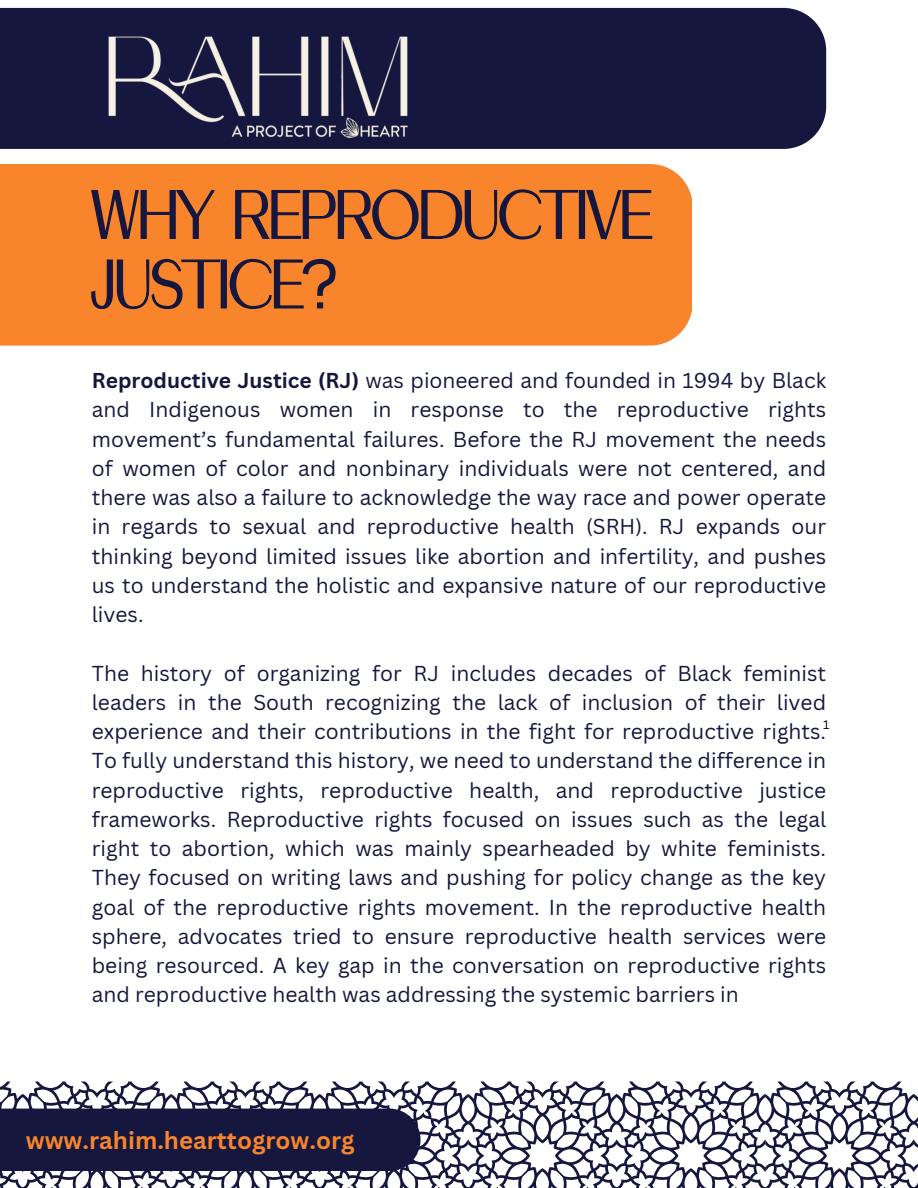
<style>
.page{position:relative;width:918px;height:1188px;background:#fff}
.page>*{position:absolute;margin:0;border:0;box-sizing:border-box;transform-origin:0 0}
.t1{font:66.9px/69.6px "Celine Sans";color:#16173e}
.t2{font:700 24px "Canva Sans";color:#f8842b}
.t3{font:21px/29.2px "Canva Sans";color:#16173e;text-align:justify}
.t4{font:12px "Canva Sans";color:#000}
.s1{font-weight:700}
</style>
<div class="page">
<div style="left:0;top:164px;width:692px;height:182px;background:#f8842b"></div>
<svg style="left:90px;top:7px;width:563px;height:241px"></svg>
<svg style="left:90px;top:258px;width:247px;height:52px"></svg>
<svg style="left:0;top:1082px;width:918px;height:106px"></svg>
<div style="left:0;top:8px;width:826px;height:141px;background:#16173e"></div>
<img style="left:104px;top:19px;width:310px;height:119px">
<h1 class="t1" style="left:92px;top:184px;width:561px">WHY REPRODUCTIVE<br>JUSTICE?</h1>
<p class="t3" style="left:92px;top:365px;width:736px"><span class="s1">Reproductive Justice (RJ)</span> was pioneered and founded in 1994 by Black and Indigenous women in response to the reproductive rights movement’s fundamental failures. Before the RJ movement the needs of women of color and nonbinary individuals were not centered, and there was also a failure to acknowledge the way race and power operate in regards to sexual and reproductive health (SRH). RJ expands our thinking beyond limited issues like abortion and infertility, and pushes us to understand the holistic and expansive nature of our reproductive lives.</p>
<p class="t3" style="left:92px;top:658px;width:736px">The history of organizing for RJ includes decades of Black feminist leaders in the South recognizing the lack of inclusion of their lived experience and their contributions in the fight for reproductive rights.<br>To fully understand this history, we need to understand the difference in reproductive rights, reproductive health, and reproductive justice frameworks. Reproductive rights focused on issues such as the legal right to abortion, which was mainly spearheaded by white feminists.<br>They focused on writing laws and pushing for policy change as the key goal of the reproductive rights movement. In the reproductive health sphere, advocates tried to ensure reproductive health services were being resourced. A key gap in the conversation on reproductive rights and reproductive health was addressing the systemic barriers in</p>
<p class="t4" style="left:823px;top:716px;width:8px">1</p>
<p class="t2" style="left:26px;top:1123px;width:330px">www.rahim.hearttogrow.org</p>
</div>
